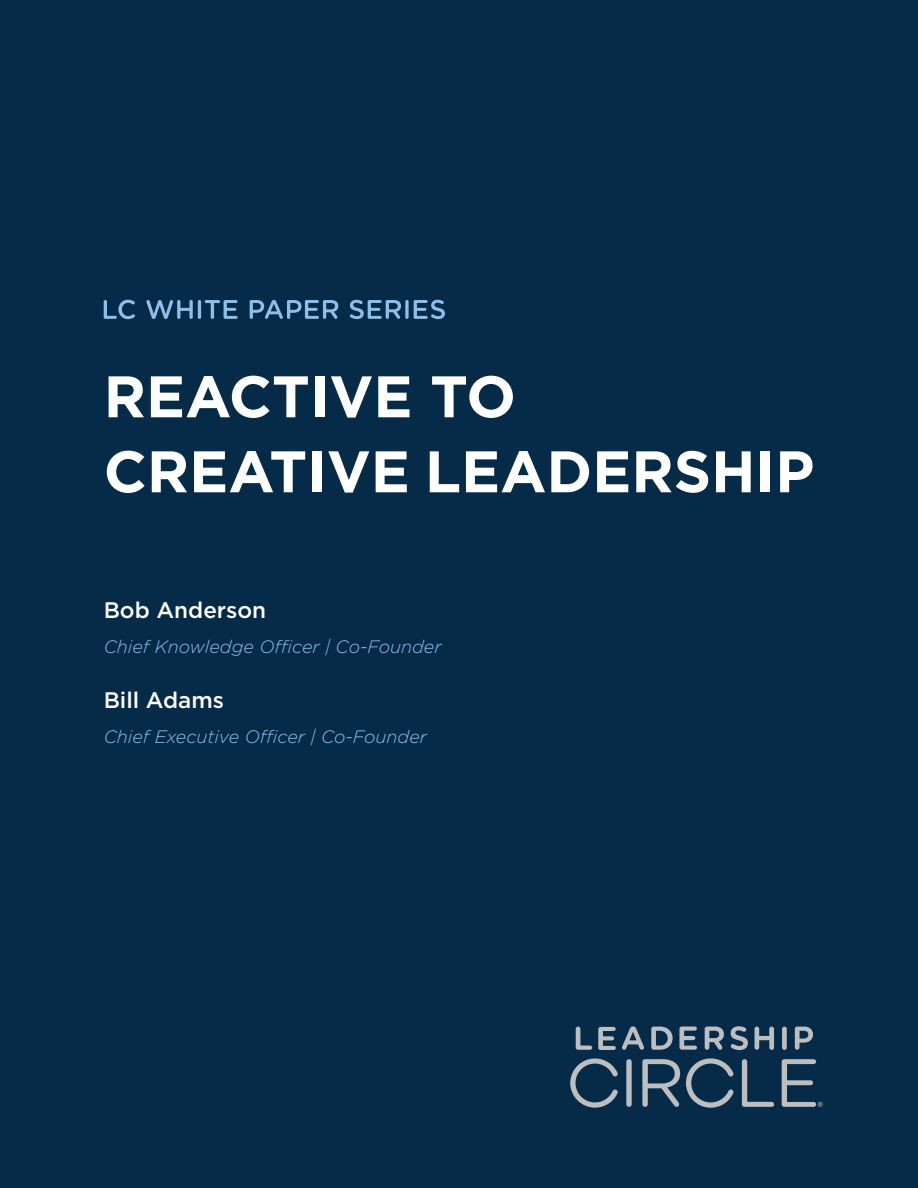
<style>
.page{position:relative;width:918px;height:1188px;background:#052b48}
.page>*{position:absolute;margin:0;border:0;box-sizing:border-box;transform-origin:0 0}
.t1{font:700 58.5px/75px "Gotham";color:#fff}
.t2{font:500 22.5px "Gotham";color:#fff}
.t3{font:italic 300 18px "Gotham";color:#8fbfe9}
</style>
<div class="page">
<svg style="left:782px;top:1027px;width:5px;height:23px"></svg>
<svg style="left:795px;top:1027px;width:18px;height:23px"></svg>
<svg style="left:570px;top:1026px;width:204px;height:82px"></svg>
<svg style="left:782px;top:1059px;width:41px;height:48px"></svg>
<svg style="left:104px;top:300px;width:31px;height:19px"></svg>
<svg style="left:146px;top:300px;width:47px;height:19px"></svg>
<hr style="left:198px;top:300px;width:3px;height:19px;background:#8fbfe9">
<svg style="left:205px;top:300px;width:33px;height:19px"></svg>
<svg style="left:250px;top:300px;width:88px;height:19px"></svg>
<svg style="left:350px;top:300px;width:51px;height:19px"></svg>
<svg style="left:405px;top:300px;width:4px;height:19px"></svg>
<svg style="left:414px;top:300px;width:31px;height:19px"></svg>
<h1 class="t1" style="left:104px;top:359px;width:712px">REACTIVE TO<br>CREATIVE LEADERSHIP</h1>
<p class="t2" style="left:104px;top:596px;width:164px">Bob Anderson</p>
<p class="t3" style="left:104px;top:635px;width:339px">Chief Knowledge Officer | Co-Founder</p>
<p class="t2" style="left:104px;top:686px;width:122px">Bill Adams</p>
<p class="t3" style="left:104px;top:725px;width:325px">Chief Executive Officer | Co-Founder</p>
</div>
